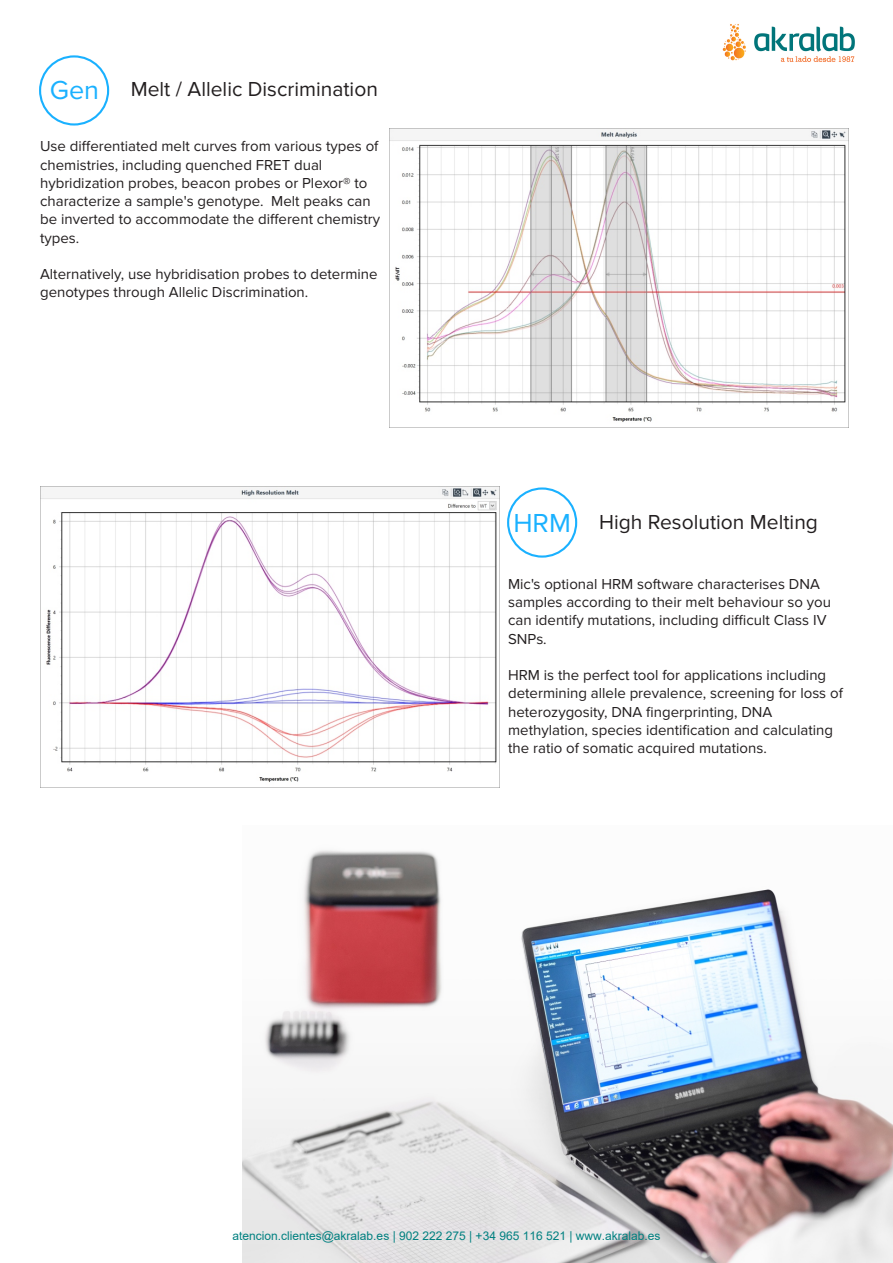
<style>
.page{position:relative;width:893px;height:1263px;background:#fff}
.page>*{position:absolute;margin:0;border:0;box-sizing:border-box;transform-origin:0 0}
.t1{font:21px "Proxima Nova";color:#231f20}
.t2{font:15px/18.3px "Proxima Nova";color:#231f20}
.t3{font:12px "Arial";color:#008080}
.s1{font-size:27px;color:#1ab1ff}
</style>
<div class="page">
<div style="left:507px;top:487px;width:70px;height:71px;border:2px solid #1ab1ff;border-radius:50%"></div>
<img style="left:243px;top:850px;width:650px;height:413px">
<div style="left:39px;top:55px;width:70px;height:71px;border:2px solid #1ab1ff;border-radius:50%"></div>
<img style="left:389px;top:128px;width:460px;height:299px">
<img style="left:40px;top:486px;width:459px;height:301px">
<img style="left:722px;top:24px;width:133px;height:38px">
<h1 class="t1" style="left:50px;top:79px;width:330px"><span class="s1">Gen</span> Melt / Allelic Discrimination</h1>
<p class="t2" style="left:40px;top:138px;width:342px">Use differentiated melt curves from various types of chemistries, including quenched FRET dual hybridization probes, beacon probes or Plexor® to characterize a sample's genotype. Melt peaks can be inverted to accommodate the different chemistry types.</p>
<p class="t2" style="left:40px;top:266px;width:339px">Alternatively, use hybridisation probes to determine genotypes through Allelic Discrimination.</p>
<h1 class="t1" style="left:513px;top:513px;width:306px"><span class="s1">HRM</span> High Resolution Melting</h1>
<p class="t2" style="left:508px;top:575px;width:324px">Mic's optional HRM software characterises DNA samples according to their melt behaviour so you can identify mutations, including difficult Class IV SNPs.</p>
<p class="t2" style="left:508px;top:666px;width:336px">HRM is the perfect tool for applications including determining allele prevalence, screening for loss of heterozygosity, DNA fingerprinting, DNA methylation, species identification and calculating the ratio of somatic acquired mutations.</p>
<p class="t3" style="left:232px;top:1227px;width:430px">atencion.clientes@akralab.es | 902 222 275 | +34 965 116 521 | www.akralab.es</p>
</div>
